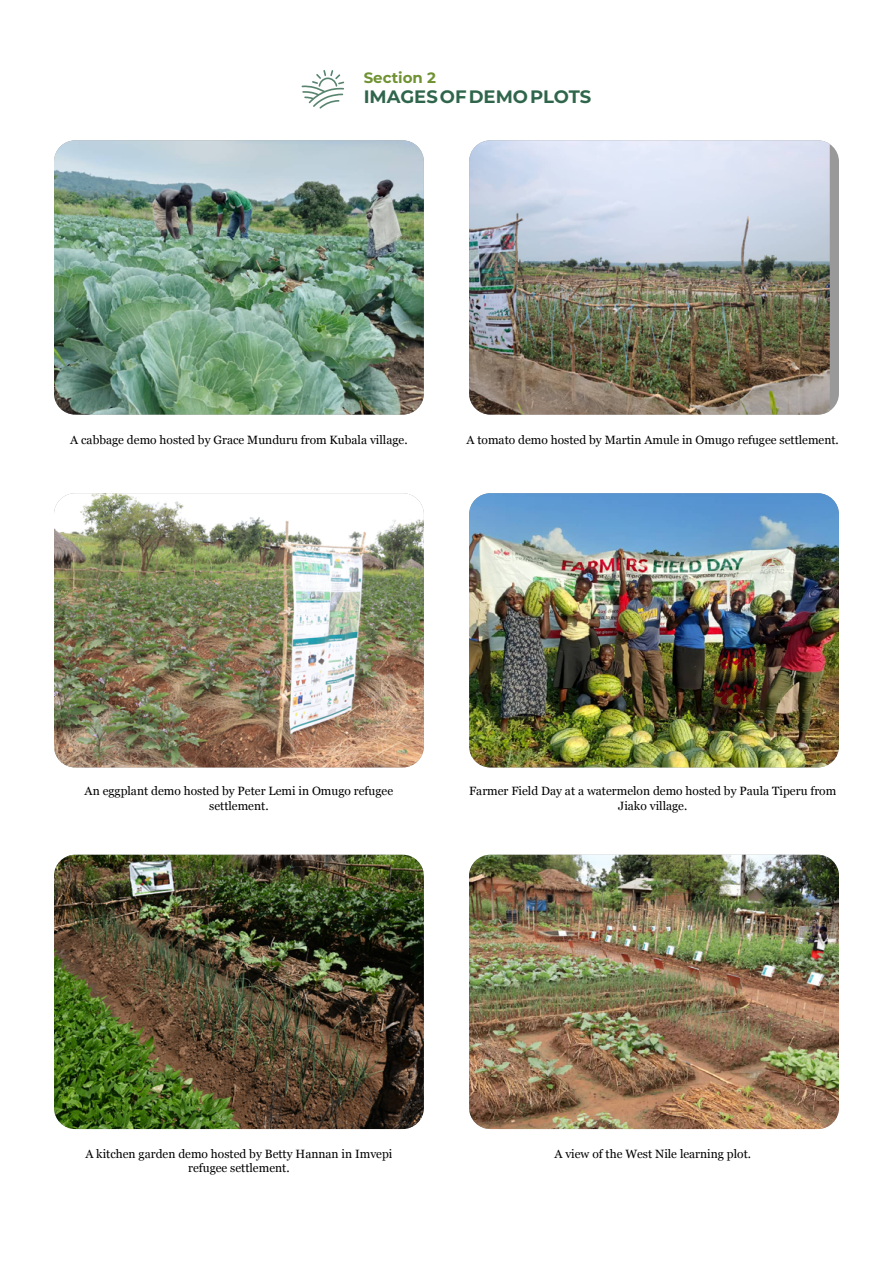
<style>
.page{position:relative;width:893px;height:1263px;background:#fff}
.page>*{position:absolute;margin:0;border:0;box-sizing:border-box;transform-origin:0 0}
.t1{font:700 18px "Montserrat";color:#2f664b}
.t2{font:700 15px "Montserrat";color:#709232}
.t3{font:12px/14.4px "Georgia";color:#000;text-align:center}
</style>
<div class="page">
<svg style="left:302px;top:70px;width:42px;height:39px"></svg>
<img style="left:54px;top:140px;width:370px;height:275px">
<img style="left:54px;top:493px;width:370px;height:274px">
<img style="left:54px;top:855px;width:370px;height:274px">
<div style="left:469px;top:140px;width:370px;height:275px;background:#999;border-radius:21px"></div>
<img style="left:469px;top:140px;width:361px;height:275px">
<img style="left:469px;top:493px;width:370px;height:274px">
<img style="left:469px;top:855px;width:370px;height:274px">
<p class="t2" style="left:364px;top:66px;width:74px">Section 2</p>
<h1 class="t1" style="left:364px;top:84px;width:229px">IMAGES OF DEMO PLOTS</h1>
<p class="t3" style="left:70px;top:432px;width:339px">A cabbage demo hosted by Grace Munduru from Kubala village.</p>
<p class="t3" style="left:466px;top:432px;width:374px">A tomato demo hosted by Martin Amule in Omugo refugee settlement.</p>
<p class="t3" style="left:85px;top:783px;width:310px">An eggplant demo hosted by Peter Lemi in Omugo refugee settlement.</p>
<p class="t3" style="left:469px;top:783px;width:369px">Farmer Field Day at a watermelon demo hosted by Paula Tiperu from<br>Jiako village.</p>
<p class="t3" style="left:85px;top:1146px;width:309px">A kitchen garden demo hosted by Betty Hannan in Imvepi refugee settlement.</p>
<p class="t3" style="left:554px;top:1146px;width:198px">A view of the West Nile learning plot.</p>
</div>
